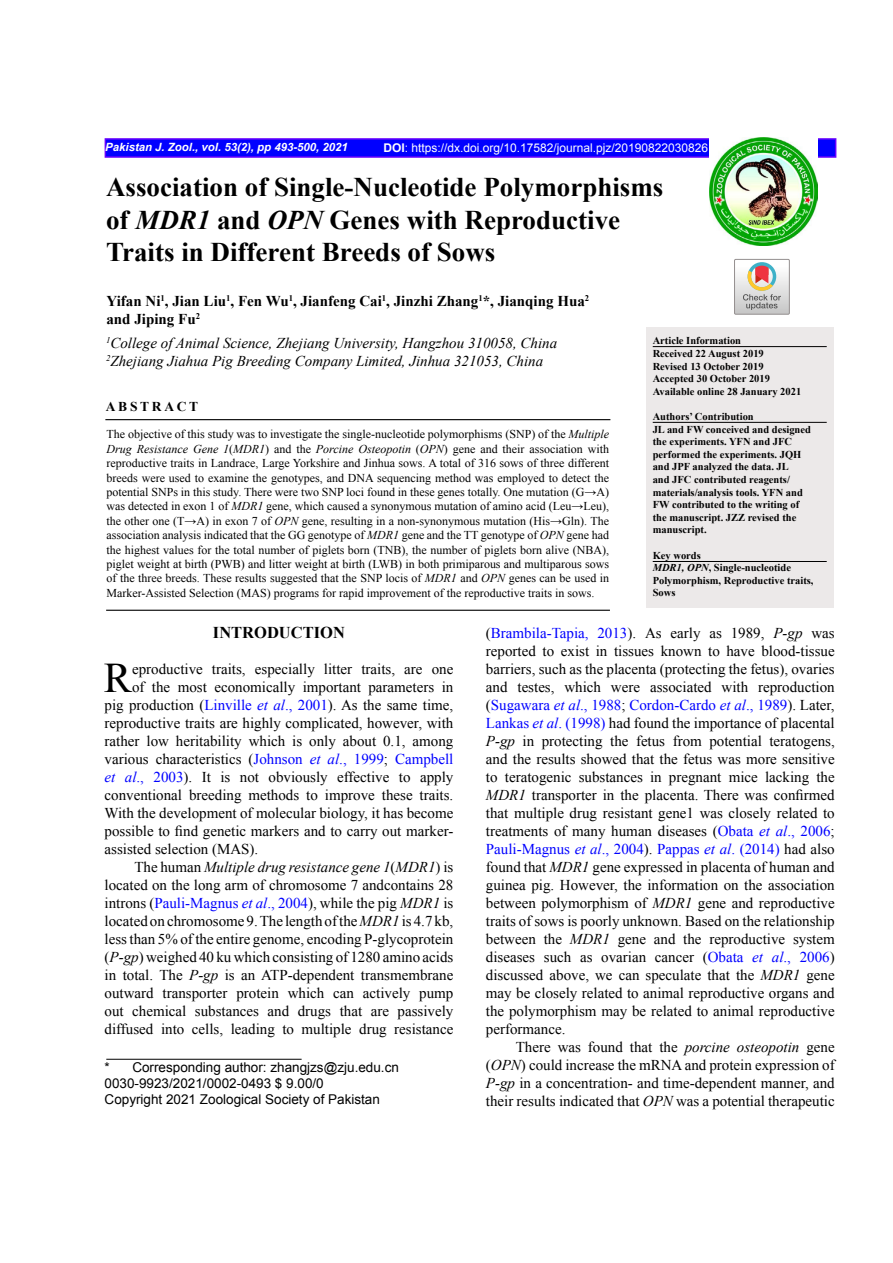
<style>
.page{position:relative;width:893px;height:1263px;background:#fff}
.page>*{position:absolute;margin:0;border:0;box-sizing:border-box;transform-origin:0 0}
.t1{font:42.15px "Times New Roman";color:#000}
.t2{font:700 27px/32.4px "Times New Roman";color:#000}
.t3{font:700 16.5px "Times New Roman";color:#000}
.t4{font:15px/18px "Times New Roman";color:#000;text-align:justify}
.t5{font:italic 15px/18px "Times New Roman";color:#000}
.t6{font:700 15px/18px "Times New Roman";color:#000}
.t7{font:13.5px/15.9px "Arial";color:#000}
.t8{font:700 13.5px "Times New Roman";letter-spacing:.2em;color:#000}
.t9{font:12px/14.4px "Times New Roman";color:#000;text-align:justify}
.t10{font:12px "Arial";color:#fff}
.t11{font:italic 700 11.4px "Arial";color:#fff}
.t12{font:700 10.5px/12.6px "Times New Roman";color:#000}
.s1{font-weight:700}
.s2{font-style:italic}
.s3{color:#00f}
.s4{font-style:italic;color:#00f}
.s5{font-style:normal}
</style>
<div class="page">
<svg style="left:734px;top:259px;width:55px;height:55px"></svg>
<div style="left:105px;top:138px;width:731px;height:20px;background:#00f;border:2px solid #60f"></div>
<img style="left:709px;top:138px;width:108px;height:108px">
<div style="left:646px;top:327px;width:187px;height:281px;background:#ece9e9"></div>
<hr style="left:653px;top:422px;width:174px;height:1px;background:#000">
<hr style="left:105px;top:419px;width:505px;height:1px;background:#000">
<hr style="left:106px;top:610px;width:504px;height:1px;background:#000">
<hr style="left:653px;top:346px;width:174px;height:1px;background:#000">
<hr style="left:106px;top:1059px;width:196px;height:1px;background:#000">
<hr style="left:653px;top:561px;width:174px;height:1px;background:#000">
<p class="t11" style="left:105px;top:139px;width:244px">Pakistan J. Zool., vol. 53(2), pp 493-500, 2021</p>
<p class="t10" style="left:383px;top:140px;width:326px"><span class="s1">DOI</span>: https://dx.doi.org/10.17582/journal.pjz/20190822030826</p>
<h2 class="t2" style="left:106px;top:171px;width:559px">Association of Single-Nucleotide Polymorphisms of <span class="s2">MDR1</span> and <span class="s2">OPN</span> Genes with Reproductive<br>Traits in Different Breeds of Sows</h2>
<p class="t6" style="left:106px;top:291px;width:484px">Yifan Ni<sup>1</sup>, Jian Liu<sup>1</sup>, Fen Wu<sup>1</sup>, Jianfeng Cai<sup>1</sup>, Jinzhi Zhang<sup>1</sup>*, Jianqing Hua<sup>2 </sup>and Jiping Fu<sup>2</sup></p>
<p class="t5" style="left:106px;top:334px;width:453px"><sup>1</sup>College of Animal Science, Zhejiang University, Hangzhou 310058, China<br><sup>2</sup>Zhejiang Jiahua Pig Breeding Company Limited, Jinhua 321053, China</p>
<p class="t12" style="left:653px;top:334px;width:150px">Article Information<br>Received 22 August 2019<br>Revised 13 October 2019<br>Accepted 30 October 2019<br>Available online 28 January 2021</p>
<p class="t12" style="left:653px;top:410px;width:160px">Authors’ Contribution<br>JL and FW conceived and designed the experiments. YFN and JFC performed the experiments. JQH and JPF analyzed the data. JL<br>and JFC contributed reagents/ materials/analysis tools. YFN and<br>FW contributed to the writing of the manuscript. JZZ revised the manuscript.</p>
<p class="t12" style="left:653px;top:548px;width:162px">Key words<br><span class="s2">MDR1, OPN</span>, Single-nucleotide<br>Polymorphism, Reproductive traits,<br>Sows</p>
<p class="t8" style="left:106px;top:397px;width:94px">ABSTRACT</p>
<p class="t9" style="left:107px;top:427px;width:504px">The objective of this study was to investigate the single-nucleotide polymorphisms (SNP) of the <span class="s2">Multiple Drug Resistance Gene 1</span>(<span class="s2">MDR1</span>) and the <span class="s2">Porcine Osteopotin</span> (<span class="s2">OPN</span>) gene and their association with reproductive traits in Landrace, Large Yorkshire and Jinhua sows. A total of 316 sows of three different breeds were used to examine the genotypes, and DNA sequencing method was employed to detect the potential SNPs in this study. There were two SNP loci found in these genes totally. One mutation (G→A) was detected in exon 1 of <span class="s2">MDR1</span> gene, which caused a synonymous mutation of amino acid (Leu→Leu), the other one (T→A) in exon 7 of <span class="s2">OPN</span> gene, resulting in a non-synonymous mutation (His→Gln). The association analysis indicated that the GG genotype of <span class="s2">MDR1</span> gene and the TT genotype of <span class="s2">OPN</span> gene had the highest values for the total number of piglets born (TNB), the number of piglets born alive (NBA), piglet weight at birth (PWB) and litter weight at birth (LWB) in both primiparous and multiparous sows of the three breeds. These results suggested that the SNP locis of <span class="s2">MDR1</span> and <span class="s2">OPN</span> genes can be used in Marker-Assisted Selection (MAS) programs for rapid improvement of the reproductive traits in sows.</p>
<p class="t3" style="left:213px;top:621px;width:133px">INTRODUCTION</p>
<h1 class="t1" style="left:104px;top:650px;width:30px">R</h1>
<p class="t4" style="left:132px;top:660px;width:323px">eproductive traits, especially litter traits, are one</p>
<p class="t4" style="left:486px;top:623px;width:350px">(<span class="s3">Brambila-Tapia, 2013</span>). As early as 1989, <span class="s2">P-gp</span> was reported to exist in tissues known to have blood-tissue barriers, such as the placenta (protecting the fetus), ovaries and testes, which were associated with reproduction (<span class="s3">Sugawara</span> <span class="s4">et al</span><span class="s3">., 1988</span>; <span class="s3">Cordon-Cardo</span> <span class="s4">et al</span><span class="s3">., 1989</span>). Later, <span class="s3">Lankas</span> <span class="s4">et al</span><span class="s3">. (1998)</span> had found the importance of placental <span class="s2">P-gp</span> in protecting the fetus from potential teratogens, and the results showed that the fetus was more sensitive to teratogenic substances in pregnant mice lacking the <span class="s2">MDR1</span> transporter in the placenta. There was confirmed that multiple drug resistant gene1 was closely related to treatments of many human diseases (<span class="s3">Obata</span> <span class="s4">et al</span><span class="s3">., 2006</span>; <span class="s3">Pauli-Magnus</span> <span class="s4">et al</span><span class="s3">., 2004</span>). <span class="s3">Pappas</span> <span class="s4">et al</span><span class="s3">. (2014)</span> had also found that <span class="s2">MDR1</span> gene expressed in placenta of human and guinea pig. However, the information on the association between polymorphism of <span class="s2">MDR1</span> gene and reproductive traits of sows is poorly unknown. Based on the relationship between the <span class="s2">MDR1</span> gene and the reproductive system diseases such as ovarian cancer (<span class="s3">Obata</span> <span class="s4">et al</span><span class="s3">., 2006</span>) discussed above, we can speculate that the <span class="s2">MDR1</span> gene may be closely related to animal reproductive organs and the polymorphism may be related to animal reproductive performance.</p>
<p class="t4" style="left:486px;top:1037px;width:350px;text-indent:30px">There was found that the <span class="s2">porcine osteopotin</span> gene (<span class="s2">OPN</span>) could increase the mRNA and protein expression of <span class="s2">P-gp</span> in a concentration- and time-dependent manner, and their results indicated that <span class="s2">OPN</span> was a potential therapeutic</p>
<p class="t4" style="left:132px;top:678px;width:323px">of the most economically important parameters in</p>
<p class="t4" style="left:105px;top:696px;width:350px">pig production (<span class="s3">Linville</span> <span class="s4">et al</span><span class="s3">., 2001</span>). As the same time,</p>
<p class="t4" style="left:105px;top:714px;width:350px">reproductive traits are highly complicated, however, with</p>
<p class="t4" style="left:105px;top:732px;width:350px">rather low heritability which is only about 0.1, among</p>
<p class="t4" style="left:105px;top:750px;width:350px">various characteristics (<span class="s3">Johnson</span> <span class="s4">et al</span><span class="s3">., 1999</span>; <span class="s3">Campbell</span></p>
<p class="t4" style="left:105px;top:768px;width:350px"><span class="s4">et al</span><span class="s3">., 2003</span>). It is not obviously effective to apply</p>
<p class="t4" style="left:105px;top:786px;width:350px">conventional breeding methods to improve these traits.</p>
<p class="t4" style="left:105px;top:804px;width:350px">With the development of molecular biology, it has become</p>
<p class="t4" style="left:105px;top:822px;width:350px">possible to find genetic markers and to carry out marker-</p>
<p class="t4" style="left:105px;top:840px;width:155px">assisted selection (MAS).</p>
<p class="t5" style="left:134px;top:858px;width:320px"><span class="s5">The human</span> Multiple drug resistance gene 1<span class="s5">(</span>MDR1<span class="s5">) is</span></p>
<p class="t4" style="left:105px;top:876px;width:350px">located on the long arm of chromosome 7 andcontains 28</p>
<p class="t4" style="left:105px;top:894px;width:350px">introns (<span class="s3">Pauli-Magnus</span> <span class="s4">et al</span><span class="s3">., 2004</span>), while the pig <span class="s2">MDR1</span> is</p>
<p class="t4" style="left:105px;top:912px;width:350px">located on chromosome 9. The length of the <span class="s2">MDR1</span> is 4.7 kb,</p>
<p class="t4" style="left:105px;top:930px;width:350px">less than 5% of the entire genome, encoding P-glycoprotein</p>
<p class="t4" style="left:105px;top:948px;width:350px">(<span class="s2">P-gp</span>) weighed 40 ku which consisting of 1280 amino acids</p>
<p class="t4" style="left:105px;top:966px;width:350px">in total. The <span class="s2">P-gp</span> is an ATP-dependent transmembrane</p>
<p class="t4" style="left:105px;top:984px;width:350px">outward transporter protein which can actively pump</p>
<p class="t4" style="left:105px;top:1002px;width:350px">out chemical substances and drugs that are passively</p>
<p class="t4" style="left:105px;top:1020px;width:350px">diffused into cells, leading to multiple drug resistance</p>
<p class="t7" style="left:105px;top:1060px;width:296px">* Corresponding author: zhangjzs@zju.edu.cn<br>0030-9923/2021/0002-0493 $ 9.00/0<br>Copyright 2021 Zoological Society of Pakistan</p>
</div>
